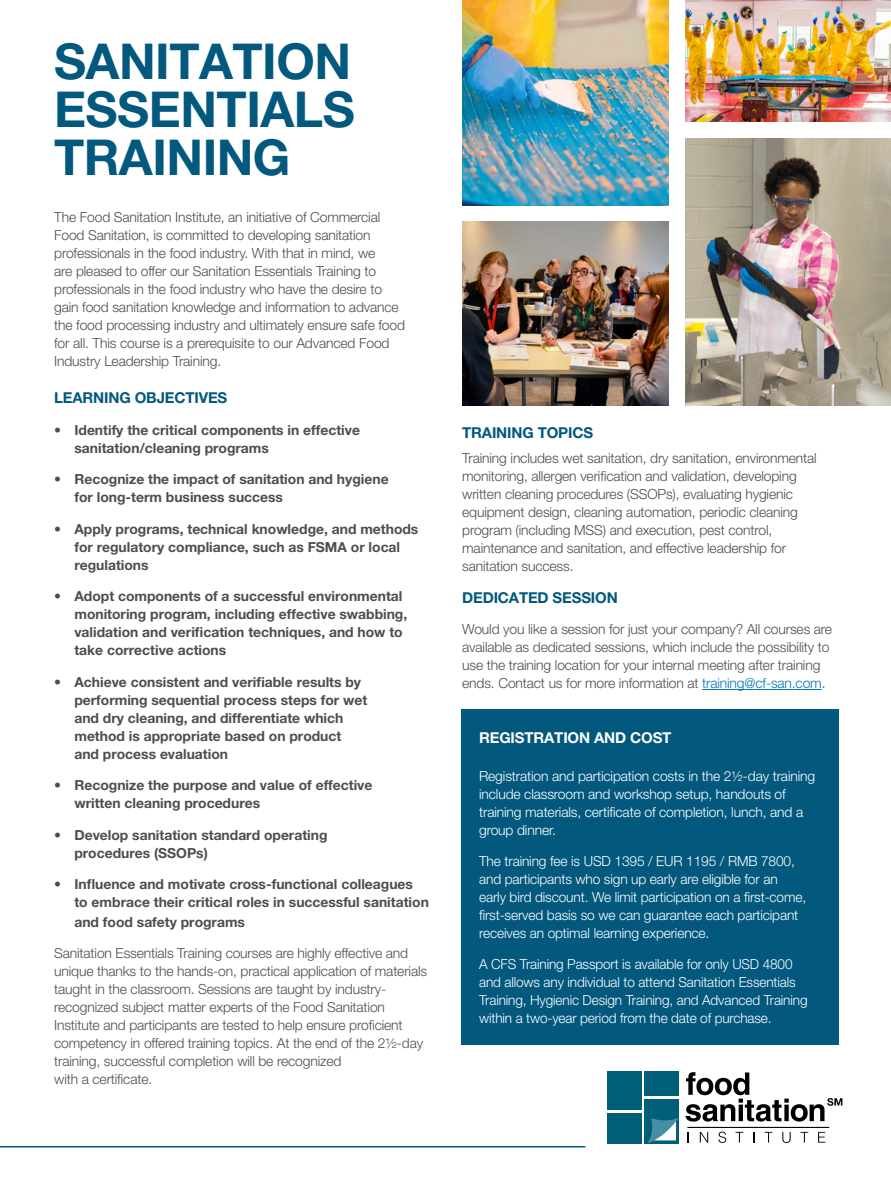
<style>
.page{position:relative;width:891px;height:1188px;background:#fff}
.page>*{position:absolute;margin:0;border:0;box-sizing:border-box;transform-origin:0 0}
.t1{font:700 49.5px/48px "Helvetica Neue LT Pro";letter-spacing:-.01em;color:#02587d;text-align:justify}
.t2{font:700 15px "Helvetica Neue LT Pro";letter-spacing:-.01em;color:#02587d}
.t3{font:700 15px "Helvetica Neue LT Pro";letter-spacing:-.01em;color:#fff}
.t4{font:300 13.8px/18px "Helvetica Neue LT Pro";letter-spacing:-.01em;color:#4d4d4f}
.t5{font:700 13.8px/18px "Helvetica Neue LT Pro";color:#4d4d4f}
.t6{font:300 13.8px/18px "Helvetica Neue LT Pro";letter-spacing:-.01em;color:#fff}
.s1{color:#0377ba}
</style>
<div class="page">
<img style="left:462px;top:222px;width:207px;height:183px">
<img style="left:462px;top:0;width:207px;height:205px">
<img style="left:686px;top:139px;width:205px;height:266px">
<img style="left:686px;top:0;width:205px;height:122px">
<hr style="left:0;top:1146px;width:585px;height:2px;background:#02587d">
<svg style="left:700px;top:1132px;width:8px;height:11px"></svg>
<svg style="left:718px;top:1132px;width:8px;height:11px"></svg>
<svg style="left:735px;top:1132px;width:8px;height:11px"></svg>
<svg style="left:765px;top:1132px;width:7px;height:11px"></svg>
<svg style="left:782px;top:1132px;width:9px;height:11px"></svg>
<svg style="left:800px;top:1132px;width:8px;height:11px"></svg>
<svg style="left:818px;top:1132px;width:7px;height:11px"></svg>
<hr style="left:687px;top:1127px;width:142px;height:1px;background:#010101">
<div style="left:607px;top:1113px;width:35px;height:30px;background:#005e79"></div>
<div style="left:607px;top:1072px;width:35px;height:38px;background:#005e79"></div>
<div style="left:644px;top:1099px;width:35px;height:44px;background:#005e79"></div>
<div style="left:644px;top:1072px;width:35px;height:24px;background:#005e79"></div>
<svg style="left:648px;top:1117px;width:31px;height:26px"></svg>
<svg style="left:686px;top:1072px;width:156px;height:50px"></svg>
<hr style="left:702px;top:689px;width:120px;height:1px;background:#0377ba">
<div style="left:461px;top:710px;width:377px;height:335px;background:#02587d"></div>
<h1 class="t1" style="left:54px;top:36px;width:302px">SANITATION ESSENTIALS TRAINING</h1>
<p class="t4" style="left:54px;top:208px;width:352px">The Food Sanitation Institute, an initiative of Commercial Food Sanitation, is committed to developing sanitation professionals in the food industry. With that in mind, we<br>are pleased to offer our Sanitation Essentials Training to professionals in the food industry who have the desire to gain food sanitation knowledge and information to advance the food processing industry and ultimately ensure safe food for all. This course is a prerequisite to our Advanced Food Industry Leadership Training.</p>
<p class="t2" style="left:54px;top:389px;width:175px">LEARNING OBJECTIVES</p>
<p class="t5" style="left:74px;top:420px;width:287px;text-indent:-20px">• Identify the critical components in effective sanitation/cleaning programs</p>
<p class="t5" style="left:74px;top:470px;width:316px;text-indent:-20px">• Recognize the impact of sanitation and hygiene for long-term business success</p>
<p class="t5" style="left:74px;top:519px;width:345px;text-indent:-20px">• Apply programs, technical knowledge, and methods for regulatory compliance, such as FSMA or local regulations</p>
<p class="t5" style="left:74px;top:587px;width:334px;text-indent:-20px">• Adopt components of a successful environmental monitoring program, including effective swabbing, validation and verification techniques, and how to take corrective actions</p>
<p class="t5" style="left:74px;top:672px;width:294px;text-indent:-20px">• Achieve consistent and verifiable results by performing sequential process steps for wet and dry cleaning, and differentiate which method is appropriate based on product and process evaluation</p>
<p class="t5" style="left:74px;top:776px;width:300px;text-indent:-20px">• Recognize the purpose and value of effective written cleaning procedures</p>
<p class="t5" style="left:74px;top:825px;width:255px;text-indent:-20px">• Develop sanitation standard operating procedures (SSOPs)</p>
<p class="t5" style="left:74px;top:875px;width:356px;text-indent:-20px">• Influence and motivate cross-functional colleagues to embrace their critical roles in successful sanitation</p>
<p class="t5" style="left:74px;top:912px;width:172px">and food safety programs</p>
<p class="t4" style="left:54px;top:944px;width:375px">Sanitation Essentials Training courses are highly effective and unique thanks to the hands-on, practical application of materials taught in the classroom. Sessions are taught by industry&shy;recognized subject matter experts of the Food Sanitation Institute and participants are tested to help ensure proficient competency in offered training topics. At the end of the 2½-day training, successful completion will be recognized<br>with a certificate.</p>
<p class="t2" style="left:462px;top:424px;width:132px">TRAINING TOPICS</p>
<p class="t4" style="left:462px;top:449px;width:356px">Training includes wet sanitation, dry sanitation, environmental monitoring, allergen verification and validation, developing written cleaning procedures (SSOPs), evaluating hygienic equipment design, cleaning automation, periodic cleaning program (including MSS) and execution, pest control, maintenance and sanitation, and effective leadership for sanitation success.</p>
<p class="t2" style="left:462px;top:588px;width:157px">DEDICATED SESSION</p>
<p class="t4" style="left:462px;top:620px;width:371px">Would you like a session for just your company? All courses are available as dedicated sessions, which include the possibility to use the training location for your internal meeting after training ends. Contact us for more information at <span class="s1">training@cf-san.com</span>.</p>
<p class="t3" style="left:479px;top:728px;width:194px">REGISTRATION AND COST</p>
<p class="t6" style="left:479px;top:767px;width:338px">Registration and participation costs in the 2½-day training include classroom and workshop setup, handouts of training materials, certificate of completion, lunch, and a group dinner.</p>
<p class="t6" style="left:479px;top:852px;width:329px">The training fee is USD 1395 / EUR 1195 / RMB 7800, and participants who sign up early are eligible for an early bird discount. We limit participation on a first-come, first-served basis so we can guarantee each participant receives an optimal learning experience.</p>
<p class="t6" style="left:479px;top:955px;width:330px">A CFS Training Passport is available for only USD 4800 and allows any individual to attend Sanitation Essentials Training, Hygienic Design Training, and Advanced Training within a two-year period from the date of purchase.</p>
</div>
